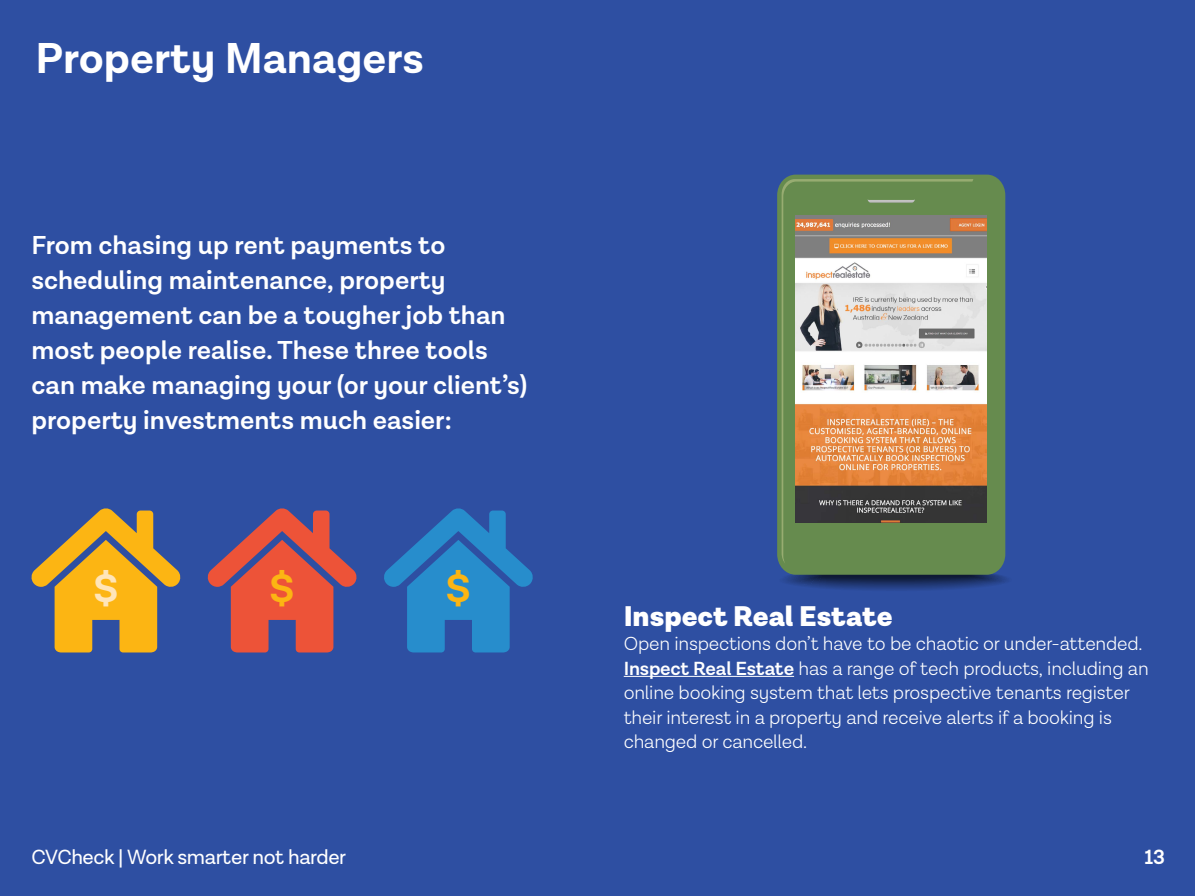
<style>
.page{position:relative;width:1195px;height:896px;background:#2e4fa2}
.page>*{position:absolute;margin:0;border:0;box-sizing:border-box;transform-origin:0 0}
.t1{font:700 43.75px "Lota Grotesque Alt 2";color:#fff}
.t2{font:700 40.25px "Lota Grotesque Alt 2";color:#fcb513}
.t3{font:700 40.25px "Lota Grotesque Alt 2";color:#ffe5b9}
.t4{font:900 28.88px "Lota Grotesque Alt 2";color:#fff}
.t5{font:600 26.25px/35px "Lota Grotesque Alt 2";color:#fff}
.t6{font:20.82px "Lota Grotesque Alt 2";letter-spacing:-.02em;color:#fff}
.t7{font:600 20.82px "Lota Grotesque Alt 2";color:#fff}
.t8{font:300 19.25px/24.5px "Lota Grotesque Alt 2";letter-spacing:-.01em;color:#fff}
.s1{font-weight:600}
</style>
<div class="page">
<hr style="left:624px;top:676px;width:170px;height:1px;background:#fff">
<svg style="left:31px;top:508px;width:150px;height:144px"></svg>
<svg style="left:207px;top:508px;width:150px;height:144px"></svg>
<svg style="left:384px;top:508px;width:149px;height:144px"></svg>
<svg style="left:783px;top:575px;width:225px;height:15px"></svg>
<svg style="left:777px;top:175px;width:228px;height:400px;background:#668951"></svg>
<svg style="left:781px;top:179px;width:192px;height:385px;background:#688b4f"></svg>
<svg style="left:867px;top:199px;width:48px;height:4px"></svg>
<img style="left:795px;top:215px;width:191px;height:307px">
<h1 class="t1" style="left:36px;top:33px;width:390px">Property Managers</h1>
<h3 class="t5" style="left:32px;top:228px;width:497px">From chasing up rent payments to scheduling maintenance, property management can be a tougher job than most people realise. These three tools can make managing your (or your client’s) property investments much easier:</h3>
<h2 class="t3" style="left:94px;top:565px;width:26px">$</h2>
<h2 class="t2" style="left:270px;top:565px;width:26px">$</h2>
<h2 class="t2" style="left:446px;top:565px;width:26px">$</h2>
<p class="t6" style="left:32px;top:845px;width:316px">CVCheck | Work smarter not harder</p>
<h3 class="t4" style="left:624px;top:599px;width:270px">Inspect Real Estate</h3>
<p class="t8" style="left:624px;top:632px;width:526px">Open inspections don’t have to be chaotic or under-attended.<br><span class="s1">Inspect Real Estate</span> has a range of tech products, including an online booking system that lets prospective tenants register their interest in a property and receive alerts if a booking is changed or cancelled.</p>
<p class="t7" style="left:1144px;top:845px;width:22px">13</p>
</div>
